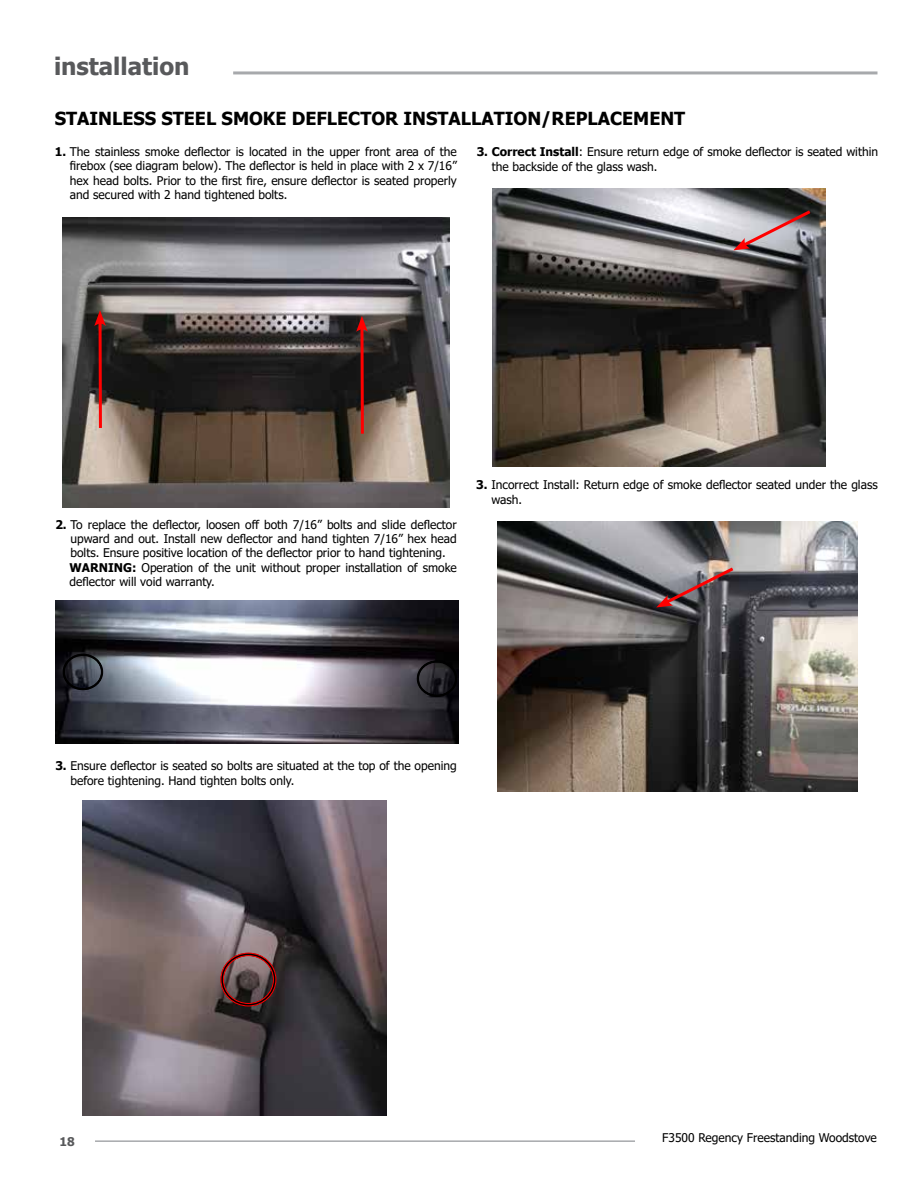
<style>
.page{position:relative;width:918px;height:1188px;background:#fff}
.page>*{position:absolute;margin:0;border:0;box-sizing:border-box;transform-origin:0 0}
.t1{font:700 24px "Tahoma";color:#58595b}
.t2{font:700 18px "Tahoma";color:#000}
.t3{font:12px/14.4px "Tahoma";color:#000}
.t4{font:700 12px "Tahoma";color:#58595b}
.s1{font-weight:700}
</style>
<div class="page">
<hr style="left:95px;top:1140px;width:540px;height:2px;background:#a7a9ac">
<hr style="left:233px;top:71px;width:644px;height:3px;background:#a7a9ac">
<img style="left:492px;top:189px;width:333px;height:278px">
<img style="left:63px;top:217px;width:387px;height:290px">
<img style="left:498px;top:522px;width:359px;height:270px">
<svg style="left:360px;top:332px;width:4px;height:102px"></svg>
<svg style="left:356px;top:316px;width:12px;height:16px"></svg>
<hr style="left:99px;top:320px;width:3px;height:108px;background:#f00">
<svg style="left:94px;top:310px;width:12px;height:16px"></svg>
<img style="left:55px;top:600px;width:404px;height:144px">
<img style="left:83px;top:800px;width:304px;height:315px">
<div style="left:63px;top:654px;width:40px;height:36px;border:2px solid #000;border-radius:50%"></div>
<div style="left:63px;top:654px;width:40px;height:36px;border:1px solid #000;border-radius:50%"></div>
<div style="left:64px;top:655px;width:38px;height:34px;border:1px solid #000;border-radius:50%"></div>
<div style="left:417px;top:661px;width:40px;height:36px;border:2px solid #000;border-radius:50%"></div>
<div style="left:417px;top:661px;width:40px;height:36px;border:1px solid #000;border-radius:50%"></div>
<div style="left:418px;top:662px;width:38px;height:33px;border:1px solid #000;border-radius:50%"></div>
<div style="left:221px;top:953px;width:55px;height:53px;border:3px solid #000;border-radius:50%"></div>
<div style="left:221px;top:953px;width:55px;height:53px;border:1px solid #f00;border-radius:50%"></div>
<div style="left:223px;top:955px;width:51px;height:49px;border:1px solid #f00;border-radius:50%"></div>
<svg style="left:733px;top:208px;width:81px;height:42px;background:#a28e94"></svg>
<svg style="left:656px;top:565px;width:81px;height:43px;background:#806a6e"></svg>
<h1 class="t1" style="left:54px;top:50px;width:137px">installation</h1>
<h2 class="t2" style="left:55px;top:106px;width:632px">STAINLESS STEEL SMOKE DEFLECTOR INSTALLATION/REPLACEMENT</h2>
<p class="t3" style="left:70px;top:145px;width:389px;text-align:justify;text-indent:-15px"><span class="s1">1.</span> The stainless smoke deflector is located in the upper front area of the firebox (see diagram below). The deflector is held in place with 2 x 7/16” hex head bolts. Prior to the first fire, ensure deflector is seated properly and secured with 2 hand tightened bolts.</p>
<p class="t3" style="left:492px;top:146px;width:388px;text-indent:-15px"><span class="s1">3. Correct Install</span>: Ensure return edge of smoke deflector is seated within the backside of the glass wash.</p>
<p class="t3" style="left:70px;top:518px;width:389px;text-indent:-14px"><span class="s1">2.</span> To replace the deflector, loosen off both 7/16” bolts and slide deflector upward and out. Install new deflector and hand tighten 7/16” hex head bolts. Ensure positive location of the deflector prior to hand tightening.<br><span class="s1">WARNING:</span> Operation of the unit without proper installation of smoke deflector will void warranty.</p>
<p class="t3" style="left:491px;top:479px;width:388px;text-indent:-15px"><span class="s1">3.</span> Incorrect Install: Return edge of smoke deflector seated under the glass wash.</p>
<p class="t3" style="left:70px;top:759px;width:388px;text-indent:-15px"><span class="s1">3.</span> Ensure deflector is seated so bolts are situated at the top of the opening before tightening. Hand tighten bolts only.</p>
<p class="t4" style="left:60px;top:1133px;width:17px">18</p>
<p class="t3" style="left:662px;top:1131px;width:216px">F3500 Regency Freestanding Woodstove</p>
</div>
